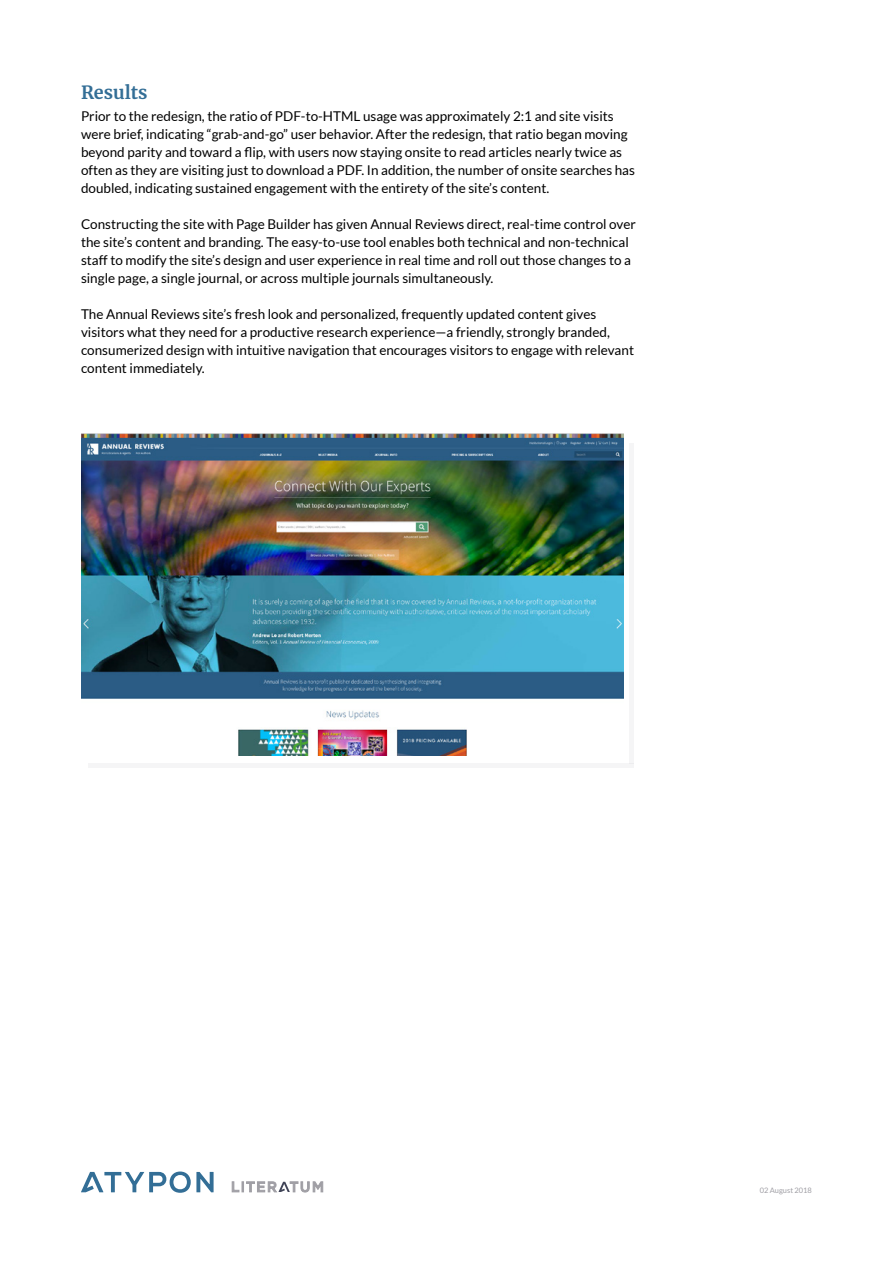
<style>
.page{position:relative;width:893px;height:1263px;background:#fff}
.page>*{position:absolute;margin:0;border:0;box-sizing:border-box;transform-origin:0 0}
.t1{font:700 18px "Merriweather";color:#336e96}
.t2{font:13.5px/18px "Lato";color:#000}
.t3{font:7.5px "Lato";color:#a09fa5}
</style>
<div class="page">
<div style="left:88px;top:763px;width:546px;height:5px;background:#f5f5f6"></div>
<hr style="left:630px;top:443px;width:4px;height:320px;background:#f5f5f6">
<img style="left:81px;top:433px;width:543px;height:323px">
<svg style="left:81px;top:1171px;width:133px;height:22px"></svg>
<svg style="left:232px;top:1181px;width:91px;height:11px"></svg>
<h1 class="t1" style="left:81px;top:80px;width:68px">Results</h1>
<p class="t2" style="left:81px;top:107px;width:555px">Prior to the redesign, the ratio of PDF-to-HTML usage was approximately 2:1 and site visits were brief, indicating “grab-and-go” user behavior. After the redesign, that ratio began moving beyond parity and toward a flip, with users now staying onsite to read articles nearly twice as often as they are visiting just to download a PDF. In addition, the number of onsite searches has doubled, indicating sustained engagement with the entirety of the site’s content.</p>
<p class="t2" style="left:81px;top:215px;width:556px">Constructing the site with Page Builder has given Annual Reviews direct, real-time control over the site’s content and branding. The easy-to-use tool enables both technical and non-technical staff to modify the site’s design and user experience in real time and roll out those changes to a single page, a single journal, or across multiple journals simultaneously.</p>
<p class="t2" style="left:81px;top:305px;width:554px">The Annual Reviews site’s fresh look and personalized, frequently updated content gives visitors what they need for a productive research experience—a friendly, strongly branded, consumerized design with intuitive navigation that encourages visitors to engage with relevant content immediately.</p>
<p class="t3" style="left:760px;top:1186px;width:54px">02 August 2018</p>
</div>
